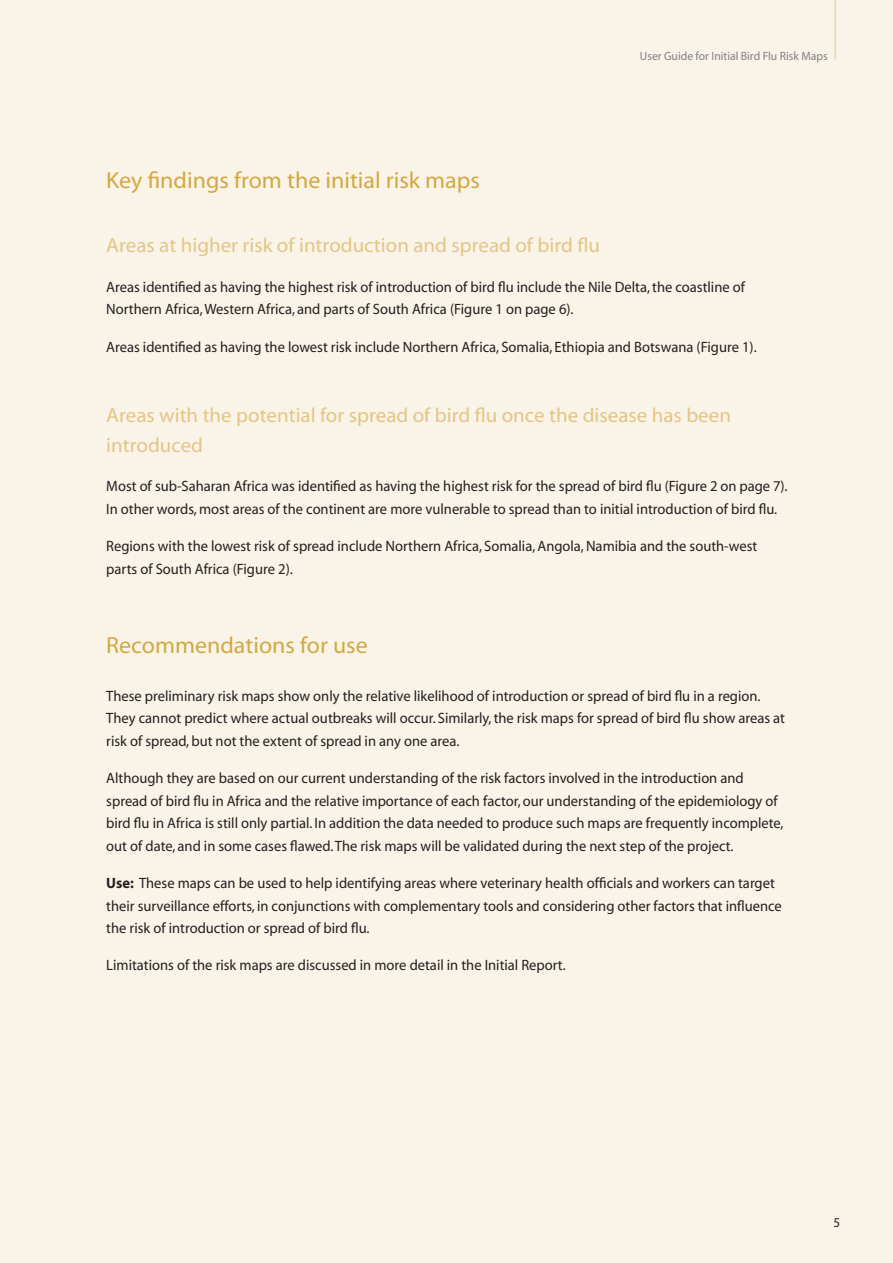
<style>
.page{position:relative;width:893px;height:1263px;background:#faf3e8}
.page>*{position:absolute;margin:0;border:0;box-sizing:border-box;transform-origin:0 0}
.t1{font:23.25px "Myriad";color:#d2a941}
.t2{font:20.4px/30px "Myriad";color:#e3c686}
.t3{font:15px/22.5px "Myriad";color:#231f20}
.t4{font:13.5px "Myriad";color:#231f20}
.t5{font:12px "Myriad";color:#808285}
.s1{font-weight:700}
</style>
<div class="page">
<hr style="left:834px;top:0;width:2px;height:60px;background:#edd7aa">
<h1 class="t1" style="left:106px;top:172px;width:375px">Key findings from the initial risk maps</h1>
<p class="t5" style="left:640px;top:52px;width:189px">User Guide for Initial Bird Flu Risk Maps</p>
<h2 class="t2" style="left:106px;top:232px;width:495px">Areas at higher risk of introduction and spread of bird flu</h2>
<p class="t3" style="left:106px;top:277px;width:640px">Areas identified as having the highest risk of introduction of bird flu include the Nile Delta, the coastline of<br>Northern Africa, Western Africa, and parts of South Africa (Figure 1 on page 6).</p>
<p class="t3" style="left:106px;top:336px;width:652px">Areas identified as having the lowest risk include Northern Africa, Somalia, Ethiopia and Botswana (Figure 1).</p>
<h2 class="t2" style="left:106px;top:402px;width:626px">Areas with the potential for spread of bird flu once the disease has been introduced</h2>
<p class="t3" style="left:106px;top:476px;width:683px">Most of sub-Saharan Africa was identified as having the highest risk for the spread of bird flu (Figure 2 on page 7).<br>In other words, most areas of the continent are more vulnerable to spread than to initial introduction of bird flu.</p>
<p class="t3" style="left:106px;top:536px;width:652px">Regions with the lowest risk of spread include Northern Africa, Somalia, Angola, Namibia and the south-west parts of South Africa (Figure 2).</p>
<h1 class="t1" style="left:106px;top:636px;width:263px">Recommendations for use</h1>
<p class="t3" style="left:106px;top:686px;width:680px">These preliminary risk maps show only the relative likelihood of introduction or spread of bird flu in a region.<br>They cannot predict where actual outbreaks will occur. Similarly, the risk maps for spread of bird flu show areas at risk of spread, but not the extent of spread in any one area.</p>
<p class="t3" style="left:106px;top:768px;width:679px">Although they are based on our current understanding of the risk factors involved in the introduction and spread of bird flu in Africa and the relative importance of each factor, our understanding of the epidemiology of bird flu in Africa is still only partial. In addition the data needed to produce such maps are frequently incomplete, out of date, and in some cases flawed. The risk maps will be validated during the next step of the project.</p>
<p class="t3" style="left:106px;top:873px;width:677px"><span class="s1">Use:</span> These maps can be used to help identifying areas where veterinary health officials and workers can target their surveillance efforts, in conjunctions with complementary tools and considering other factors that influence the risk of introduction or spread of bird flu.</p>
<p class="t3" style="left:106px;top:955px;width:461px">Limitations of the risk maps are discussed in more detail in the Initial Report.</p>
<p class="t4" style="left:834px;top:1217px;width:8px">5</p>
</div>
